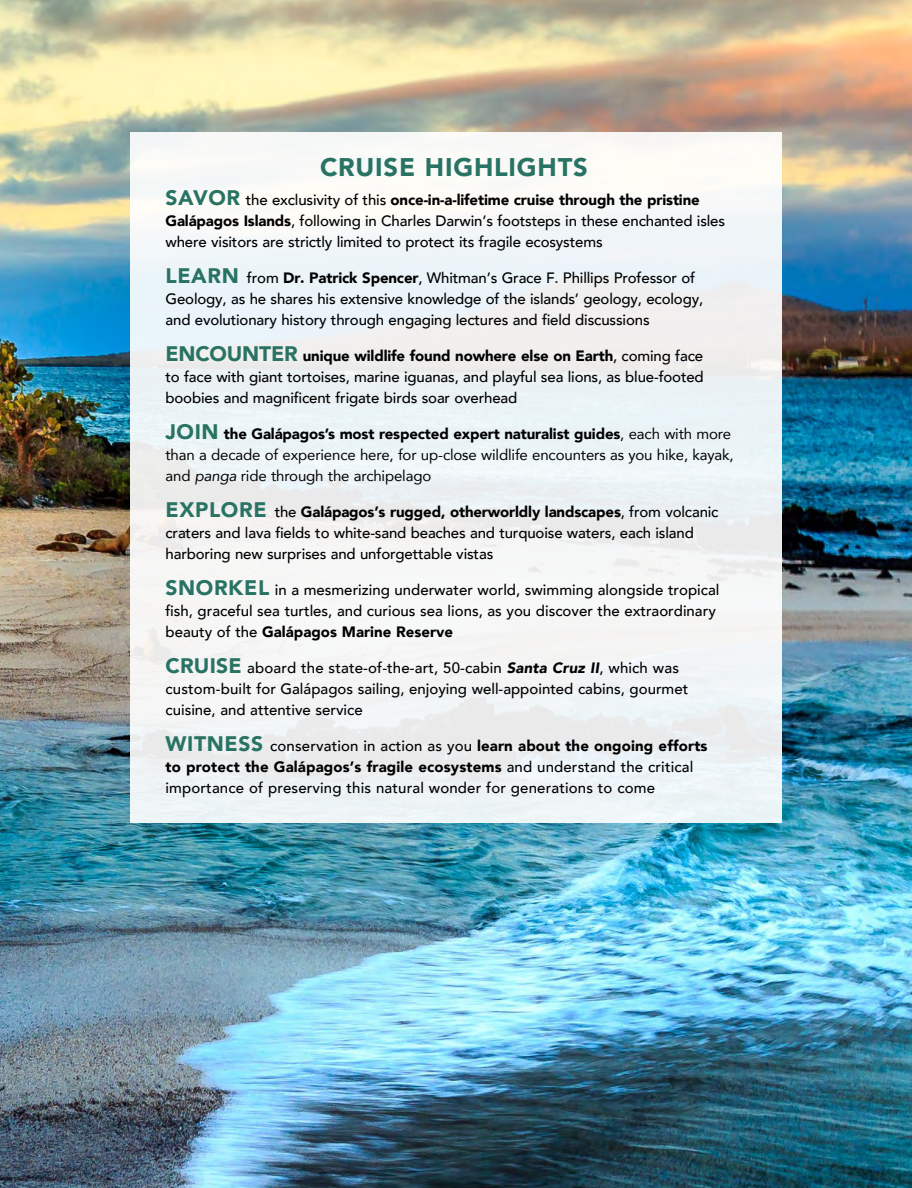
<style>
.page{position:relative;width:912px;height:1188px;background:#fff}
.page>*{position:absolute;margin:0;border:0;box-sizing:border-box;transform-origin:0 0}
.t1{font:900 25.5px "Avenir";letter-spacing:.03em;color:#287363}
.t2{font:500 15px/21px "Avenir";letter-spacing:-.01em;color:#000}
.t3{font:500 15px/21px "Avenir";letter-spacing:.01em;color:#000}
.t4{font:15px/21px "Avenir";letter-spacing:-.01em;color:#000}
.s1{font-weight:900;font-size:21px;color:#287363}
.s2{font-weight:900}
.s3{font-style:italic}
.s4{font-weight:900;font-style:italic}
</style>
<div class="page">
<img style="left:0;top:0;width:911px;height:1188px">
<div style="left:130px;top:132px;width:651px;height:691px;background:#f0f4f6"></div>
<h1 class="t1" style="left:320px;top:145px;width:269px">CRUISE HIGHLIGHTS</h1>
<p class="t2" style="left:165px;top:188px;width:561px"><span class="s1">SAVOR</span> the exclusivity of this <span class="s2">once-in-a-lifetime cruise through the pristine<br>Galápagos Islands</span>, following in Charles Darwin’s footsteps in these enchanted isles where visitors are strictly limited to protect its fragile ecosystems</p>
<p class="t2" style="left:165px;top:266px;width:539px"><span class="s1">LEARN</span> from <span class="s2">Dr. Patrick Spencer</span>, Whitman’s Grace F. Phillips Professor of<br>Geology, as he shares his extensive knowledge of the islands’ geology, ecology, and evolutionary history through engaging lectures and field discussions</p>
<p class="t2" style="left:165px;top:344px;width:539px;text-align:justify"><span class="s1">ENCOUNTER</span> <span class="s2">unique wildlife found nowhere else on Earth</span>, coming face to face with giant tortoises, marine iguanas, and playful sea lions, as blue-footed boobies and magnificent frigate birds soar overhead</p>
<p class="t4" style="left:165px;top:423px;width:569px"><span class="s1">JOIN</span> <span class="s2">the Galápagos’s most respected expert naturalist guides</span>, each with more than a decade of experience here, for up-close wildlife encounters as you hike, kayak, and <span class="s3">panga</span> ride through the archipelago</p>
<p class="t2" style="left:165px;top:500px;width:554px"><span class="s1">EXPLORE</span> the <span class="s2">Galápagos’s rugged, otherworldly landscapes</span>, from volcanic craters and lava fields to white-sand beaches and turquoise waters, each island harboring new surprises and unforgettable vistas</p>
<p class="t2" style="left:165px;top:578px;width:555px"><span class="s1">SNORKEL</span> in a mesmerizing underwater world, swimming alongside tropical fish, graceful sea turtles, and curious sea lions, as you discover the extraordinary beauty of the <span class="s2">Galápagos Marine Reserve</span></p>
<p class="t2" style="left:165px;top:656px;width:524px"><span class="s1">CRUISE</span> aboard the state-of-the-art, 50-cabin <span class="s4">Santa Cruz II</span>, which was custom-built for Galápagos sailing, enjoying well-appointed cabins, gourmet cuisine, and attentive service</p>
<p class="t3" style="left:165px;top:734px;width:543px"><span class="s1">WITNESS</span> conservation in action as you <span class="s2">learn about the ongoing efforts to protect the Galápagos’s fragile ecosystems</span> and understand the critical importance of preserving this natural wonder for generations to come</p>
</div>
